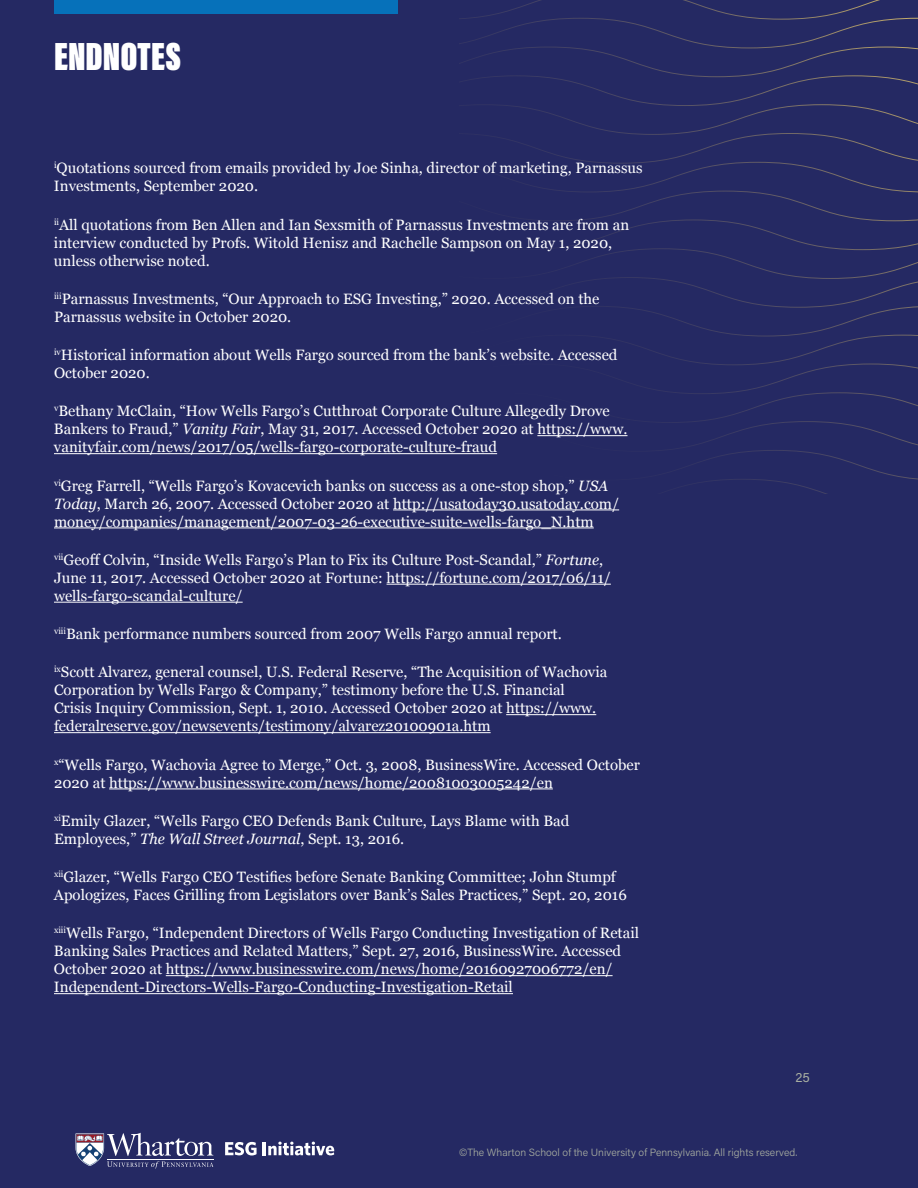
<style>
.page{position:relative;width:918px;height:1188px;background:#252963}
.page>*{position:absolute;margin:0;border:0;box-sizing:border-box;transform-origin:0 0}
.t1{font:40.5px "Acumin Variable Concept";color:#fff}
.t2{font:15px/18px "Georgia";color:#fff}
.t3{font:13.5px "Acumin Pro";color:#a8aea1}
.t4{font:300 10.5px "Acumin Pro";color:#a8aea1}
.s1{font-style:italic}
</style>
<div class="page">
<svg style="left:459px;top:0;width:459px;height:494px"></svg>
<hr style="left:537px;top:435px;width:90px;height:1px;background:#fff">
<hr style="left:54px;top:453px;width:443px;height:1px;background:#fff">
<hr style="left:393px;top:510px;width:226px;height:1px;background:#fff">
<hr style="left:54px;top:528px;width:540px;height:1px;background:#fff">
<hr style="left:387px;top:584px;width:224px;height:1px;background:#fff">
<hr style="left:54px;top:602px;width:189px;height:1px;background:#fff">
<hr style="left:506px;top:714px;width:90px;height:1px;background:#fff">
<hr style="left:54px;top:732px;width:437px;height:1px;background:#fff">
<hr style="left:109px;top:789px;width:444px;height:1px;background:#fff">
<hr style="left:166px;top:975px;width:447px;height:1px;background:#fff">
<hr style="left:54px;top:993px;width:459px;height:1px;background:#fff">
<svg style="left:76px;top:1133px;width:137px;height:36px"></svg>
<svg style="left:225px;top:1142px;width:32px;height:13px"></svg>
<svg style="left:263px;top:1142px;width:71px;height:13px"></svg>
<div style="left:54px;top:0;width:343px;height:14px;background:#0671ba"></div>
<h1 class="t1" style="left:54px;top:28px;width:129px">ENDNOTES</h1>
<p class="t2" style="left:54px;top:159px;width:590px"><sup>i</sup>Quotations sourced from emails provided by Joe Sinha, director of marketing, Parnassus<br>Investments, September 2020.</p>
<p class="t2" style="left:54px;top:215px;width:577px"><sup>ii</sup>All quotations from Ben Allen and Ian Sexsmith of Parnassus Investments are from an interview conducted by Profs. Witold Henisz and Rachelle Sampson on May 1, 2020, unless otherwise noted.</p>
<p class="t2" style="left:54px;top:289px;width:547px"><sup>iii</sup>Parnassus Investments, “Our Approach to ESG Investing,” 2020. Accessed on the<br>Parnassus website in October 2020.</p>
<p class="t2" style="left:54px;top:345px;width:565px"><sup>iv</sup>Historical information about Wells Fargo sourced from the bank’s website. Accessed<br>October 2020.</p>
<p class="t2" style="left:54px;top:402px;width:575px"><sup>v</sup>Bethany McClain, “How Wells Fargo’s Cutthroat Corporate Culture Allegedly Drove<br>Bankers to Fraud,” <span class="s1">Vanity Fair</span>, May 31, 2017. Accessed October 2020 at https://www. vanityfair.com/news/2017/05/wells-fargo-corporate-culture-fraud</p>
<p class="t2" style="left:54px;top:476px;width:567px"><sup>vi</sup>Greg Farrell, “Wells Fargo’s Kovacevich banks on success as a one-stop shop,” <span class="s1">USA<br>Today</span>, March 26, 2007. Accessed October 2020 at http://usatoday30.usatoday.com/ money/companies/management/2007-03-26-executive-suite-wells-fargo_N.htm</p>
<p class="t2" style="left:54px;top:550px;width:558px"><sup>vii</sup>Geoff Colvin, “Inside Wells Fargo’s Plan to Fix its Culture Post-Scandal,” <span class="s1">Fortune</span>,<br>June 11, 2017. Accessed October 2020 at Fortune: https://fortune.com/2017/06/11/ wells-fargo-scandal-culture/</p>
<p class="t2" style="left:54px;top:624px;width:509px"><sup>viii</sup>Bank performance numbers sourced from 2007 Wells Fargo annual report.</p>
<p class="t2" style="left:54px;top:663px;width:555px"><sup>ix</sup>Scott Alvarez, general counsel, U.S. Federal Reserve, “The Acquisition of Wachovia Corporation by Wells Fargo &amp; Company,” testimony before the U.S. Financial<br>Crisis Inquiry Commission, Sept. 1, 2010. Accessed October 2020 at https://www. federalreserve.gov/newsevents/testimony/alvarez20100901a.htm</p>
<p class="t2" style="left:54px;top:755px;width:587px"><sup>x</sup>“Wells Fargo, Wachovia Agree to Merge,” Oct. 3, 2008, BusinessWire. Accessed October<br>2020 at https://www.businesswire.com/news/home/20081003005242/en</p>
<p class="t2" style="left:54px;top:811px;width:517px"><sup>xi</sup>Emily Glazer, “Wells Fargo CEO Defends Bank Culture, Lays Blame with Bad<br>Employees,” <span class="s1">The Wall Street Journal</span>, Sept. 13, 2016.</p>
<p class="t2" style="left:54px;top:867px;width:574px"><sup>xii</sup>Glazer, “Wells Fargo CEO Testifies before Senate Banking Committee; John Stumpf<br>Apologizes, Faces Grilling from Legislators over Bank’s Sales Practices,” Sept. 20, 2016</p>
<p class="t2" style="left:54px;top:924px;width:587px"><sup>xiii</sup>Wells Fargo, “Independent Directors of Wells Fargo Conducting Investigation of Retail Banking Sales Practices and Related Matters,” Sept. 27, 2016, BusinessWire. Accessed October 2020 at https://www.businesswire.com/news/home/20160927006772/en/ Independent-Directors-Wells-Fargo-Conducting-Investigation-Retail</p>
<p class="t3" style="left:796px;top:1067px;width:16px">25</p>
<p class="t4" style="left:459px;top:1145px;width:340px">©The Wharton School of the University of Pennsylvania. All rights reserved.</p>
</div>
